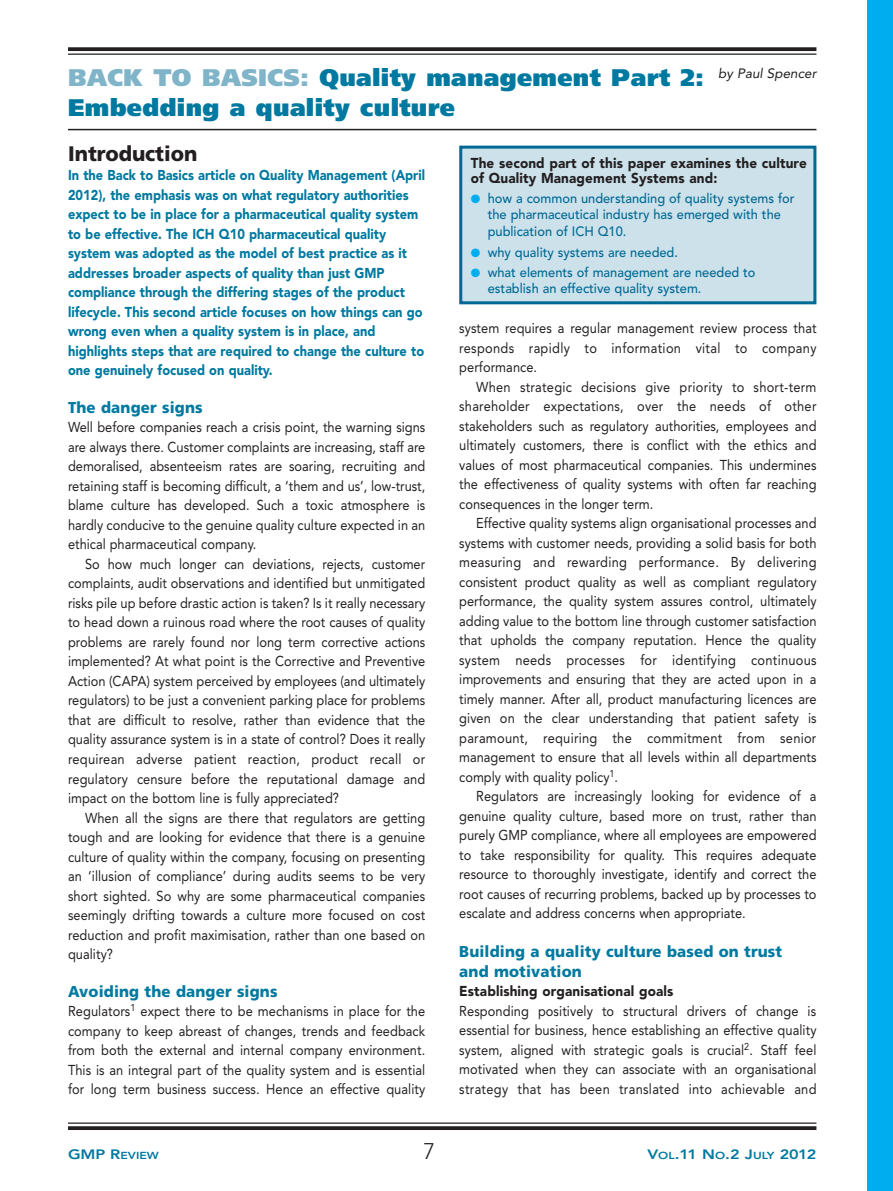
<style>
.page{position:relative;width:893px;height:1191px;background:#fff}
.page>*{position:absolute;margin:0;border:0;box-sizing:border-box;transform-origin:0 0}
.t1{font:900 24px/30px "Frutiger";letter-spacing:.015em;color:#0079a0}
.t2{font:300 22.5px "Avenir";color:#231f20}
.t3{font:900 21px "Frutiger";color:#231f20;scale:.95 1}
.t4{font:900 15.75px/19.5px "Frutiger";letter-spacing:.01em;color:#0079a0;scale:.95 1}
.t5{font:14.25px/19.5px "Avenir";color:#231f20;text-align:justify;scale:.9 1}
.t6{font:900 14.25px/19.5px "Avenir";color:#0079a0;scale:.9 1}
.t7{font:900 14.25px/15px "Avenir";letter-spacing:.01em;color:#231f20;scale:.95 1}
.t8{font:500 13.5px/16.5px "Avenir";color:#006994;scale:.95 1}
.t9{font:800 13.5px "Avenir";letter-spacing:-.05em;color:#0079a0;scale:1.2 1}
.t10{font:italic 13.5px "Avenir";color:#231f20}
.t11{font:800 10.2px "Avenir";color:#0079a0;scale:1.2 1}
.s1{color:#80b4c9}
.s2{color:#00aeef}
.s3{font-size:13.5px}
.s4{font-size:10.2px}
</style>
<div class="page">
<hr style="left:68px;top:1122px;width:748px;height:1px;background:#231f20">
<svg style="left:68px;top:1126px;width:748px;height:4px;background:#312d2e"></svg>
<svg style="left:68px;top:47px;width:748px;height:4px;background:#322f2f"></svg>
<hr style="left:68px;top:54px;width:748px;height:1px;background:#231f20">
<div style="left:867px;top:0;width:26px;height:1191px;background:#00aeef"></div>
<div style="left:461px;top:147px;width:354px;height:156px;background:#cce1ea"></div>
<div style="left:459px;top:146px;width:357px;height:158px;border:3px solid #006994"></div>
<hr style="left:68px;top:129px;width:748px;height:1px;background:#231f20">
<h1 class="t1" style="left:68px;top:65px;width:638px"><span class="s1">BACK TO BASICS:</span> Quality management Part 2:<br>Embedding a quality culture</h1>
<p class="t10" style="left:718px;top:68px;width:100px">by Paul Spencer</p>
<h3 class="t3" style="left:68px;top:145px;width:138px">Introduction</h3>
<p class="t6" style="left:68px;top:167px;width:398px">In the Back to Basics article on Quality Management (April 2012), the emphasis was on what regulatory authorities expect to be in place for a pharmaceutical quality system to be effective. The ICH Q10 pharmaceutical quality system was adopted as the model of best practice as it addresses broader aspects of quality than just GMP compliance through the differing stages of the product lifecycle. This second article focuses on how things can go wrong even when a quality system is in place, and highlights steps that are required to change the culture to one genuinely focused on quality.</p>
<p class="t4" style="left:68px;top:399px;width:143px">The danger signs</p>
<p class="t5" style="left:68px;top:419px;width:399px">Well before companies reach a crisis point, the warning signs are always there. Customer complaints are increasing, staff are demoralised, absenteeism rates are soaring, recruiting and retaining staff is becoming difficult, a ‘them and us’, low-trust, blame culture has developed. Such a toxic atmosphere is hardly conducive to the genuine quality culture expected in an ethical pharmaceutical company.</p>
<p class="t5" style="left:68px;top:555px;width:399px;text-indent:17px">So how much longer can deviations, rejects, customer complaints, audit observations and identified but unmitigated risks pile up before drastic action is taken? Is it really necessary to head down a ruinous road where the root causes of quality problems are rarely found nor long term corrective actions implemented? At what point is the Corrective and Preventive Action (CAPA) system perceived by employees (and ultimately regulators) to be just a convenient parking place for problems that are difficult to resolve, rather than evidence that the quality assurance system is in a state of control? Does it really requirean adverse patient reaction, product recall or regulatory censure before the reputational damage and impact on the bottom line is fully appreciated?</p>
<p class="t5" style="left:68px;top:809px;width:398px;text-indent:17px">When all the signs are there that regulators are getting tough and are looking for evidence that there is a genuine culture of quality within the company, focusing on presenting an ‘illusion of compliance’ during audits seems to be very short sighted. So why are some pharmaceutical companies seemingly drifting towards a culture more focused on cost reduction and profit maximisation, rather than one based on quality?</p>
<p class="t4" style="left:68px;top:982px;width:222px">Avoiding the danger signs</p>
<p class="t5" style="left:68px;top:1002px;width:398px">Regulators<sup>1</sup> expect there to be mechanisms in place for the company to keep abreast of changes, trends and feedback from both the external and internal company environment.<br>This is an integral part of the quality system and is essential for long term business success. Hence an effective quality</p>
<p class="t7" style="left:471px;top:157px;width:355px">The second part of this paper examines the culture of Quality Management Systems and:</p>
<p class="t8" style="left:488px;top:191px;width:325px;text-indent:-17px"><span class="s2">●</span> how a common understanding of quality systems for the pharmaceutical industry has emerged with the publication of ICH Q10.</p>
<p class="t8" style="left:471px;top:245px;width:220px"><span class="s2">●</span> why quality systems are needed.</p>
<p class="t8" style="left:488px;top:265px;width:283px;text-indent:-17px"><span class="s2">●</span> what elements of management are needed to establish an effective quality system.</p>
<p class="t5" style="left:459px;top:319px;width:399px">system requires a regular management review process that responds rapidly to information vital to company performance.</p>
<p class="t5" style="left:459px;top:378px;width:399px;text-indent:17px">When strategic decisions give priority to short-term shareholder expectations, over the needs of other stakeholders such as regulatory authorities, employees and ultimately customers, there is conflict with the ethics and values of most pharmaceutical companies. This undermines the effectiveness of quality systems with often far reaching consequences in the longer term.</p>
<p class="t5" style="left:459px;top:514px;width:399px;text-indent:17px">Effective quality systems align organisational processes and systems with customer needs, providing a solid basis for both measuring and rewarding performance. By delivering consistent product quality as well as compliant regulatory performance, the quality system assures control, ultimately adding value to the bottom line through customer satisfaction that upholds the company reputation. Hence the quality system needs processes for identifying continuous improvements and ensuring that they are acted upon in a timely manner. After all, product manufacturing licences are given on the clear understanding that patient safety is paramount, requiring the commitment from senior management to ensure that all levels within all departments comply with quality policy<sup>1</sup>.</p>
<p class="t5" style="left:459px;top:787px;width:399px;text-indent:17px">Regulators are increasingly looking for evidence of a genuine quality culture, based more on trust, rather than purely GMP compliance, where all employees are empowered to take responsibility for quality. This requires adequate resource to thoroughly investigate, identify and correct the root causes of recurring problems, backed up by processes to escalate and address concerns when appropriate.</p>
<p class="t4" style="left:459px;top:943px;width:341px">Building a quality culture based on trust and motivation</p>
<p class="t7" style="left:459px;top:985px;width:227px">Establishing organisational goals</p>
<p class="t5" style="left:459px;top:1002px;width:399px">Responding positively to structural drivers of change is essential for business, hence establishing an effective quality system, aligned with strategic goals is crucial<sup>2</sup>. Staff feel motivated when they can associate with an organisational strategy that has been translated into achievable and</p>
<p class="t11" style="left:68px;top:1150px;width:77px"><span class="s3">GMP R</span>EVIEW</p>
<h2 class="t2" style="left:424px;top:1141px;width:13px">7</h2>
<p class="t9" style="left:647px;top:1148px;width:142px">V<span class="s4">OL</span>.11 N<span class="s4">O</span>.2 J<span class="s4">ULY</span> 2012</p>
</div>
